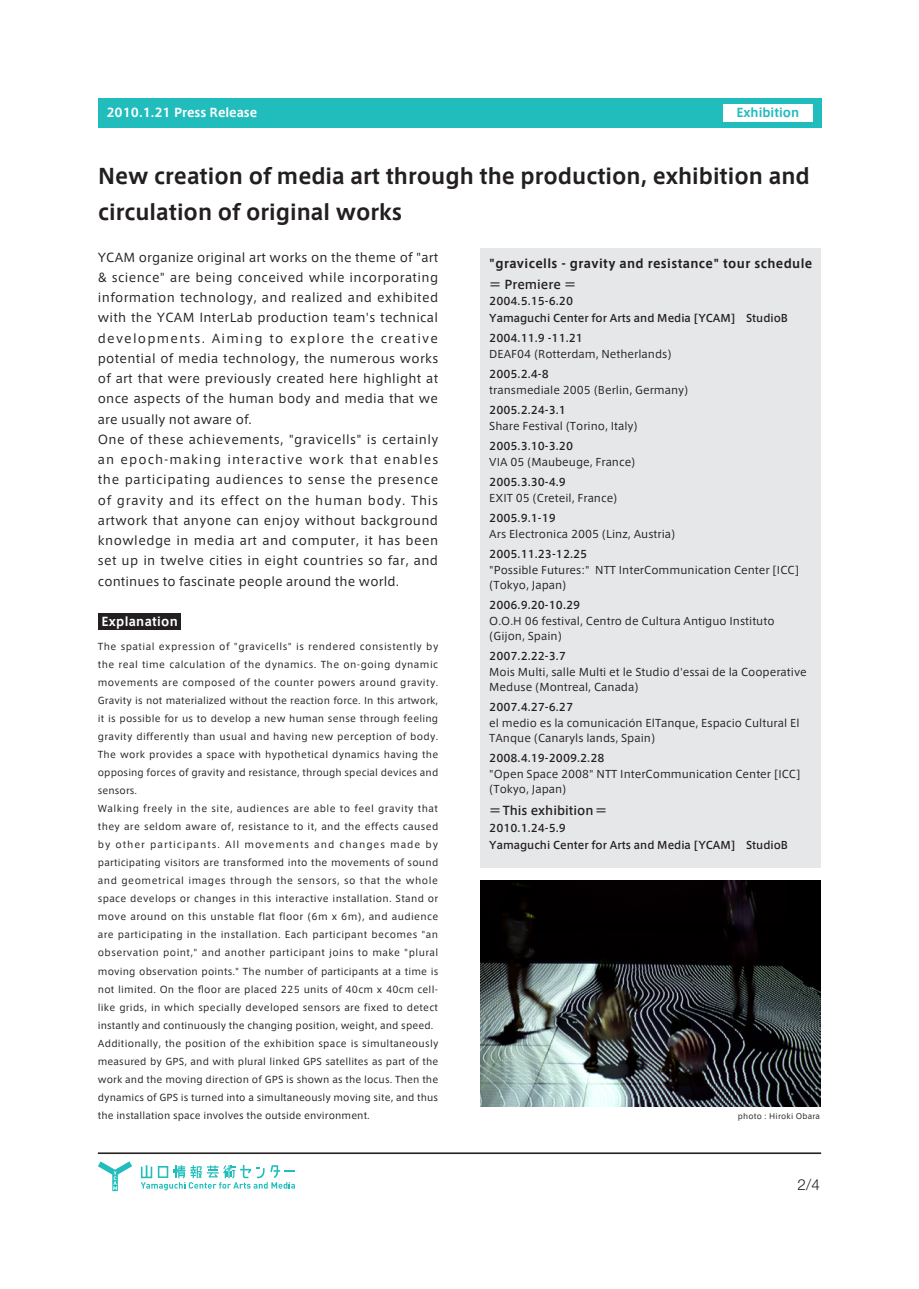
<style>
.page{position:relative;width:919px;height:1289px;background:#fff}
.page>*{position:absolute;margin:0;border:0;box-sizing:border-box;transform-origin:0 0}
.t1{font:700 21px/36px "Axis Std";color:#231f20}
.t2{font:300 15.15px "Helvetica Neue";color:#231f20}
.t3{font:12px/20.2px "Axis Std";letter-spacing:.03em;color:#231f20}
.t4{font:700 12px "Axis Std";letter-spacing:.035em;color:#231f20}
.t5{font:500 12px "Axis Std";color:#231f20}
.t6{font:700 12px "Axis Std";color:#fff}
.t7{font:700 12px "Axis Std";letter-spacing:.025em;color:#fff}
.t8{font:700 12px "Axis Std";color:#21bdbd}
.t9{font:10.5px/15px "Axis Std";color:#231f20}
.t10{font:500 10.5px/16.5px "Axis Std";color:#231f20}
.t11{font:9.3px/18px "Axis Std";letter-spacing:.03em;color:#231f20}
.t12{font:7.5px "Axis Std";letter-spacing:.025em;color:#231f20}
</style>
<div class="page">
<svg style="left:98px;top:1161px;width:34px;height:30px"></svg>
<svg style="left:141px;top:1164px;width:154px;height:26px"></svg>
<div style="left:98px;top:98px;width:723px;height:30px;background:#21bdbd"></div>
<hr style="left:98px;top:1152px;width:723px;height:1px;background:#231f20">
<hr style="left:98px;top:1153px;width:723px;height:1px;background:#231f20">
<div style="left:723px;top:104px;width:89px;height:17px;background:#fff"></div>
<div style="left:480px;top:249px;width:341px;height:618px;background:#e6e7e9"></div>
<div style="left:98px;top:612px;width:83px;height:17px;background:#231f20"></div>
<img style="left:480px;top:880px;width:340px;height:226px">
<p class="t6" style="left:106px;top:104px;width:152px">2010.1.21 Press Release</p>
<p class="t8" style="left:736px;top:103px;width:64px">Exhibition</p>
<h1 class="t1" style="left:98px;top:157px;width:713px">New creation of media art through the production, exhibition and circulation of original works</h1>
<p class="t3" style="left:98px;top:246px;width:342px">YCAM organize original art works on the theme of "art &amp; science" are being conceived while incorporating information technology, and realized and exhibited with the YCAM InterLab production team's technical developments. Aiming to explore the creative potential of media technology, the numerous works of art that were previously created here highlight at once aspects of the human body and media that we are usually not aware of.<br>One of these achievements, "gravicells" is certainly an epoch-making interactive work that enables the participating audiences to sense the presence of gravity and its effect on the human body. This artwork that anyone can enjoy without background knowledge in media art and computer, it has been set up in twelve cities in eight countries so far, and continues to fascinate people around the world.</p>
<p class="t4" style="left:489px;top:254px;width:324px">"gravicells - gravity and resistance" tour schedule</p>
<p class="t5" style="left:489px;top:275px;width:88px">＝ Premiere ＝</p>
<p class="t10" style="left:489px;top:292px;width:300px">2004.5.15-6.20<br>Yamaguchi Center for Arts and Media [YCAM]　StudioB</p>
<p class="t10" style="left:489px;top:328px;width:95px">2004.11.9 -11.21</p>
<p class="t9" style="left:489px;top:346px;width:184px">DEAF04 (Rotterdam, Netherlands)</p>
<p class="t10" style="left:489px;top:364px;width:61px">2005.2.4-8</p>
<p class="t9" style="left:489px;top:382px;width:201px">transmediale 2005 (Berlin, Germany)</p>
<p class="t10" style="left:489px;top:400px;width:78px">2005.2.24-3.1</p>
<p class="t9" style="left:489px;top:418px;width:150px">Share Festival (Torino, Italy)</p>
<p class="t10" style="left:489px;top:436px;width:85px">2005.3.10-3.20</p>
<p class="t9" style="left:489px;top:454px;width:148px">VIA 05 (Maubeuge, France)</p>
<p class="t10" style="left:489px;top:472px;width:78px">2005.3.30-4.9</p>
<p class="t9" style="left:489px;top:490px;width:130px">EXIT 05 (Creteil, France)</p>
<p class="t10" style="left:489px;top:508px;width:68px">2005.9.1-19</p>
<p class="t9" style="left:489px;top:526px;width:188px">Ars Electronica 2005 (Linz, Austria)</p>
<p class="t10" style="left:489px;top:544px;width:99px">2005.11.23-12.25</p>
<p class="t9" style="left:489px;top:562px;width:311px">"Possible Futures:" NTT InterCommunication Center [ICC] (Tokyo, Japan)</p>
<p class="t10" style="left:489px;top:595px;width:92px">2006.9.20-10.29</p>
<p class="t9" style="left:489px;top:613px;width:287px">O.O.H 06 festival, Centro de Cultura Antiguo Instituto (Gijon, Spain)</p>
<p class="t10" style="left:489px;top:646px;width:78px">2007.2.22-3.7</p>
<p class="t9" style="left:489px;top:664px;width:319px">Mois Multi, salle Multi et le Studio d'essai de la Cooperative<br>Meduse (Montreal, Canada)</p>
<p class="t10" style="left:489px;top:697px;width:85px">2007.4.27-6.27</p>
<p class="t9" style="left:489px;top:715px;width:312px">el medio es la comunicación ElTanque, Espacio Cultural El<br>TAnque (Canaryls lands, Spain)</p>
<p class="t10" style="left:489px;top:748px;width:117px">2008.4.19-2009.2.28</p>
<p class="t9" style="left:489px;top:766px;width:313px">"Open Space 2008" NTT InterCommunication Center [ICC] (Tokyo, Japan)</p>
<p class="t5" style="left:489px;top:801px;width:119px">＝This exhibition＝</p>
<p class="t10" style="left:489px;top:819px;width:300px">2010.1.24-5.9<br>Yamaguchi Center for Arts and Media [YCAM]　StudioB</p>
<p class="t7" style="left:101px;top:612px;width:78px">Explanation</p>
<p class="t11" style="left:98px;top:637px;width:342px">The spatial expression of "gravicells" is rendered consistently by the real time calculation of the dynamics. The on-going dynamic movements are composed of the counter powers around gravity.<br>Gravity is not materialized without the reaction force. In this artwork, it is possible for us to develop a new human sense through feeling gravity differently than usual and having new perception of body.<br>The work provides a space with hypothetical dynamics having the opposing forces of gravity and resistance, through special devices and sensors.<br>Walking freely in the site, audiences are able to feel gravity that they are seldom aware of, resistance to it, and the effects caused by other participants. All movements and changes made by participating visitors are transformed into the movements of sound and geometrical images through the sensors, so that the whole space develops or changes in this interactive installation. Stand or move around on this unstable flat floor (6m x 6m), and audience are participating in the installation. Each participant becomes "an observation point," and another participant joins to make "plural moving observation points." The number of participants at a time is not limited. On the floor are placed 225 units of 40cm x 40cm cell&shy;like grids, in which specially developed sensors are fixed to detect instantly and continuously the changing position, weight, and speed.<br>Additionally, the position of the exhibition space is simultaneously measured by GPS, and with plural linked GPS satellites as part of the work and the moving direction of GPS is shown as the locus. Then the dynamics of GPS is turned into a simultaneously moving site, and thus the installation space involves the outside environment.</p>
<p class="t12" style="left:737px;top:1110px;width:84px">photo : Hiroki Obara</p>
<h2 class="t2" style="left:797px;top:1174px;width:24px">2/4</h2>
</div>
